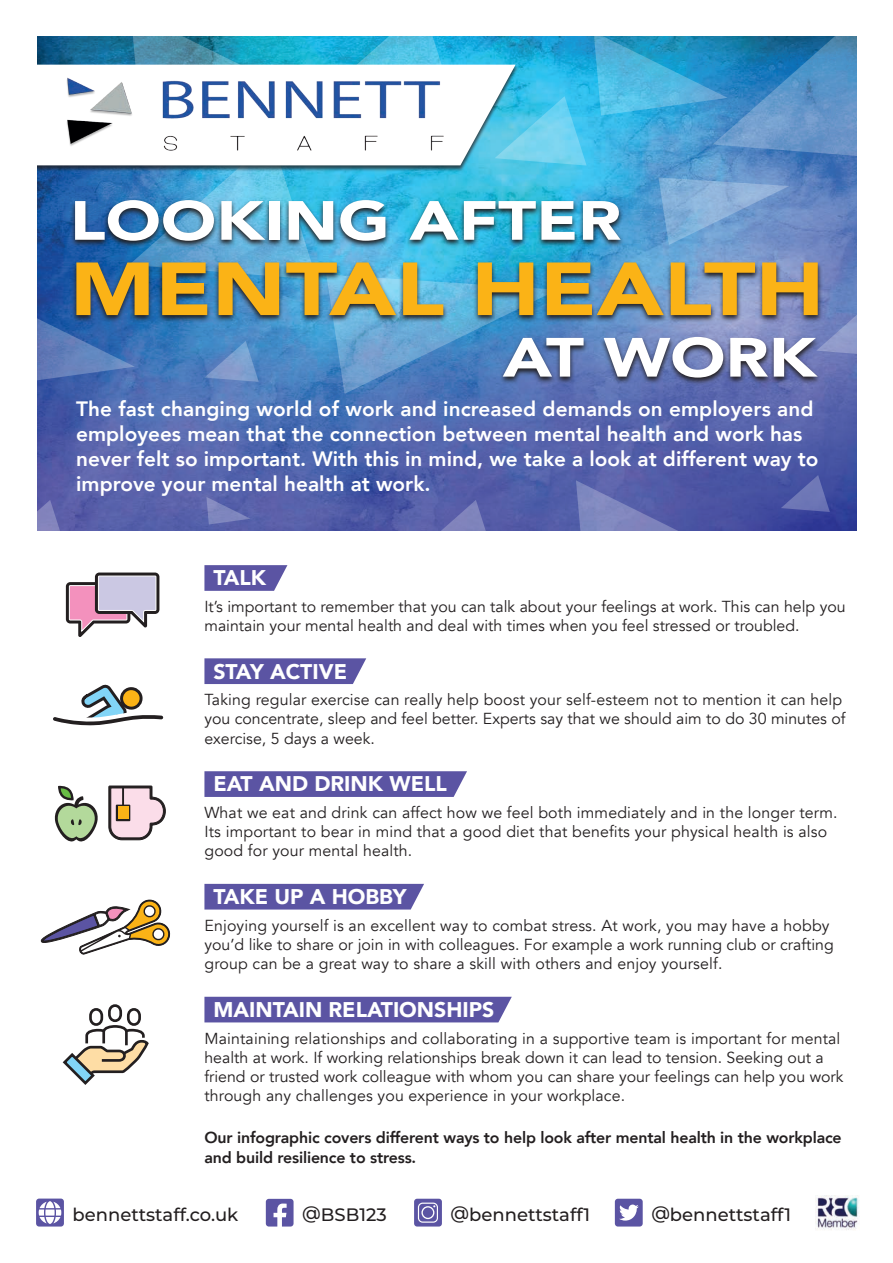
<style>
.page{position:relative;width:893px;height:1263px;background:#fff}
.page>*{position:absolute;margin:0;border:0;box-sizing:border-box;transform-origin:0 0}
.t1{font:900 74.25px "Avenir";color:#fbb316;scale:1.22 1}
.t2{font:900 54.6px "Avenir";color:#fff;scale:1.22 1}
.t3{font:900 21.15px "Avenir";color:#fff}
.t4{font:800 20.7px/24.9px "Avenir";color:#fff}
.t5{font:500 18px "Montserrat";color:#231f20}
.t6{font:15.9px/19px "Avenir";letter-spacing:.01em;color:#231f20}
.t7{font:800 15.9px/19px "Avenir";letter-spacing:-.01em;color:#231f20}
</style>
<div class="page">
<img style="left:37px;top:36px;width:820px;height:495px">
<svg style="left:266px;top:1199px;width:28px;height:27px"></svg>
<svg style="left:615px;top:1199px;width:28px;height:27px"></svg>
<svg style="left:414px;top:1199px;width:28px;height:27px"></svg>
<svg style="left:36px;top:1198px;width:28px;height:28px"></svg>
<img style="left:816px;top:1195px;width:43px;height:35px">
<svg style="left:131px;top:36px;width:134px;height:28px;background:#3591ac"></svg>
<svg style="left:37px;top:307px;width:33px;height:76px;background:#4b6db0"></svg>
<svg style="left:206px;top:497px;width:45px;height:27px"></svg>
<svg style="left:594px;top:36px;width:263px;height:123px;background:#4398ca"></svg>
<svg style="left:129px;top:172px;width:188px;height:26px;background:#49addb"></svg>
<svg style="left:781px;top:475px;width:49px;height:37px;background:#5761aa"></svg>
<svg style="left:518px;top:96px;width:69px;height:70px;background:#5ecdee"></svg>
<svg style="left:353px;top:36px;width:92px;height:28px;background:#3ebbdf"></svg>
<svg style="left:823px;top:289px;width:34px;height:69px;background:#7689c2"></svg>
<svg style="left:658px;top:177px;width:131px;height:21px;background:#80aad6"></svg>
<svg style="left:326px;top:385px;width:232px;height:9px;background:#4c74b7"></svg>
<img style="left:70px;top:198px;width:753px;height:187px">
<svg style="left:53px;top:684px;width:111px;height:42px"></svg>
<svg style="left:40px;top:899px;width:131px;height:56px"></svg>
<svg style="left:54px;top:786px;width:44px;height:56px"></svg>
<svg style="left:108px;top:785px;width:58px;height:56px"></svg>
<div style="left:118px;top:806px;width:10px;height:13px;background:#fbb316"></div>
<svg style="left:62px;top:1004px;width:87px;height:81px"></svg>
<svg style="left:576px;top:480px;width:158px;height:51px;background:#5e66ad"></svg>
<svg style="left:406px;top:500px;width:92px;height:31px;background:#6168ad"></svg>
<svg style="left:37px;top:500px;width:122px;height:137px"></svg>
<div style="left:204px;top:997px;width:308px;height:25px;background:#5b54a3"></div>
<div style="left:204px;top:884px;width:220px;height:25px;background:#5b54a3"></div>
<div style="left:204px;top:771px;width:263px;height:26px;background:#5b54a3"></div>
<svg style="left:204px;top:658px;width:162px;height:26px;background:#645da8"></svg>
<svg style="left:204px;top:565px;width:83px;height:26px;background:#6963ab"></svg>
<div style="left:9px;top:64px;width:509px;height:108px;background:#231f20;opacity:.75"></div>
<svg style="left:36px;top:65px;width:480px;height:100px"></svg>
<img style="left:62px;top:75px;width:384px;height:79px">
<div style="left:0;top:0;width:36px;height:559px;background:#fff"></div>
<h2 class="t2" style="left:70px;top:174px;width:453px">LOOKING AFTER</h2>
<h1 class="t1" style="left:70px;top:226px;width:620px">MENTAL HEALTH</h1>
<h2 class="t2" style="left:503px;top:311px;width:259px">AT WORK</h2>
<p class="t4" style="left:76px;top:396px;width:744px">The fast changing world of work and increased demands on employers and employees mean that the connection between mental health and work has never felt so important. With this in mind, we take a look at different way to improve your mental health at work.</p>
<h3 class="t3" style="left:213px;top:560px;width:54px">TALK</h3>
<p class="t6" style="left:204px;top:597px;width:643px">It’s important to remember that you can talk about your feelings at work. This can help you maintain your mental health and deal with times when you feel stressed or troubled.</p>
<h3 class="t3" style="left:213px;top:653px;width:135px">STAY ACTIVE</h3>
<p class="t6" style="left:204px;top:691px;width:643px">Taking regular exercise can really help boost your self-esteem not to mention it can help you concentrate, sleep and feel better. Experts say that we should aim to do 30 minutes of exercise, 5 days a week.</p>
<h3 class="t3" style="left:213px;top:766px;width:235px">EAT AND DRINK WELL</h3>
<p class="t6" style="left:204px;top:803px;width:635px">What we eat and drink can affect how we feel both immediately and in the longer term.<br>Its important to bear in mind that a good diet that benefits your physical health is also good for your mental health.</p>
<h3 class="t3" style="left:213px;top:878px;width:195px">TAKE UP A HOBBY</h3>
<p class="t6" style="left:204px;top:916px;width:631px">Enjoying yourself is an excellent way to combat stress. At work, you may have a hobby you’d like to share or join in with colleagues. For example a work running club or crafting group can be a great way to share a skill with others and enjoy yourself.</p>
<h3 class="t3" style="left:213px;top:991px;width:282px">MAINTAIN RELATIONSHIPS</h3>
<p class="t6" style="left:204px;top:1029px;width:641px">Maintaining relationships and collaborating in a supportive team is important for mental health at work. If working relationships break down it can lead to tension. Seeking out a friend or trusted work colleague with whom you can share your feelings can help you work through any challenges you experience in your workplace.</p>
<p class="t7" style="left:204px;top:1128px;width:639px">Our infographic covers different ways to help look after mental health in the workplace and build resilience to stress.</p>
<p class="t5" style="left:73px;top:1202px;width:167px">bennettstaff.co.uk</p>
<p class="t5" style="left:302px;top:1202px;width:86px">@BSB123</p>
<p class="t5" style="left:451px;top:1202px;width:141px">@bennettstaff1</p>
<p class="t5" style="left:651px;top:1202px;width:141px">@bennettstaff1</p>
</div>
